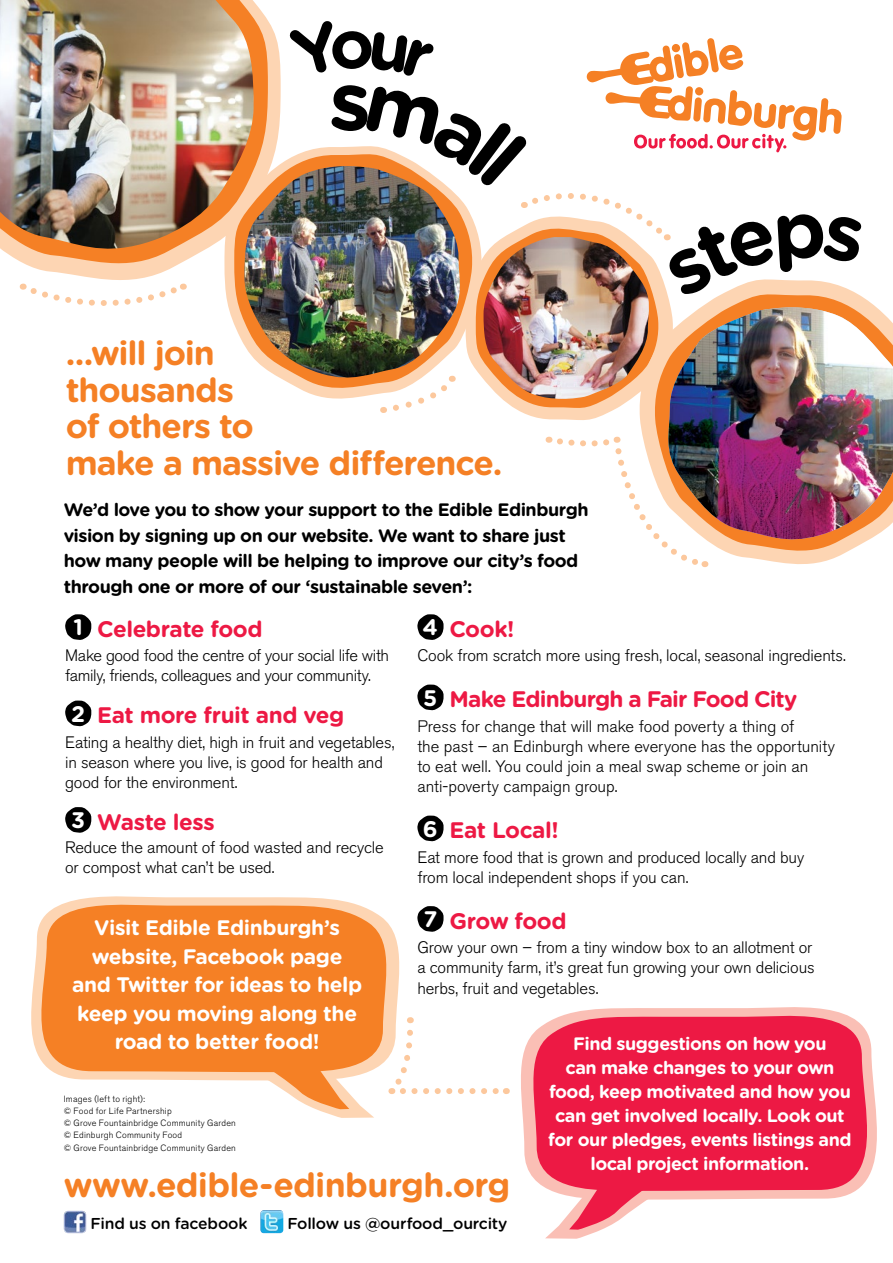
<style>
.page{position:relative;width:893px;height:1263px;background:#fff}
.page>*{position:absolute;margin:0;border:0;box-sizing:border-box;transform-origin:0 0}
.t1{font:700 33.75px/36.8px "Gotham Rounded";letter-spacing:-.03em;color:#f58025}
.t2{font:700 22.5px "Gotham Rounded";letter-spacing:-.025em;color:#ed1944}
.t3{font:700 21px/28.5px "Gotham Rounded";letter-spacing:-.02em;color:#fff;text-align:center}
.t4{font:700 18px/25.5px "Gotham Rounded";letter-spacing:-.03em;color:#000}
.t5{font:700 18px/24px "Gotham Rounded";letter-spacing:-.03em;color:#fff;text-align:center}
.t6{font:300 16.5px/20.2px "Akzidenz Grotesk BE";letter-spacing:-.01em;color:#000}
.t7{font:500 15.75px "Gotham Rounded";letter-spacing:-.015em;color:#000}
.t8{font:300 9px/12.3px "Akzidenz Grotesk BE";letter-spacing:.02em;color:#000}
.s1{color:#fff}
</style>
<div class="page">
<svg style="left:65px;top:614px;width:26px;height:26px"></svg>
<svg style="left:65px;top:700px;width:26px;height:27px"></svg>
<svg style="left:65px;top:807px;width:26px;height:26px"></svg>
<svg style="left:417px;top:614px;width:27px;height:26px"></svg>
<svg style="left:417px;top:684px;width:27px;height:27px"></svg>
<svg style="left:417px;top:815px;width:27px;height:27px"></svg>
<svg style="left:417px;top:906px;width:27px;height:26px"></svg>
<svg style="left:19px;top:21px;width:262px;height:269px"></svg>
<svg style="left:2px;top:2px;width:266px;height:272px"></svg>
<img style="left:0;top:0;width:254px;height:250px">
<svg style="left:224px;top:140px;width:57px;height:184px;background:#ecb089"></svg>
<svg style="left:234px;top:149px;width:55px;height:234px"></svg>
<img style="left:244px;top:166px;width:45px;height:213px">
<svg style="left:640px;top:425px;width:191px;height:142px"></svg>
<svg style="left:654px;top:297px;width:220px;height:262px;fill:#fdd5b3"></svg>
<img style="left:667px;top:307px;width:226px;height:234px">
<img style="left:64px;top:1211px;width:22px;height:22px">
<img style="left:260px;top:1210px;width:23px;height:23px">
<svg style="left:55px;top:939px;width:345px;height:142px;fill:#fdd5b3"></svg>
<svg style="left:31px;top:896px;width:365px;height:177px;background:#f68e3d"></svg>
<svg style="left:247px;top:1067px;width:127px;height:51px"></svg>
<svg style="left:387px;top:1017px;width:112px;height:77px"></svg>
<svg style="left:23px;top:281px;width:162px;height:25px"></svg>
<svg style="left:549px;top:434px;width:157px;height:133px"></svg>
<svg style="left:521px;top:1057px;width:334px;height:143px;fill:#fabfb5"></svg>
<svg style="left:523px;top:1007px;width:354px;height:184px;background:#ef3558"></svg>
<svg style="left:545px;top:1185px;width:123px;height:54px"></svg>
<img style="left:289px;top:38px;width:574px;height:387px">
<h1 class="t1" style="left:66px;top:333px;width:438px">...will join<br>thousands<br>of others to<br>make a massive difference.</h1>
<p class="t4" style="left:64px;top:496px;width:526px">We’d love you to show your support to the Edible Edinburgh vision by signing up on our website. We want to share just how many people will be helping to improve our city’s food through one or more of our ‘sustainable seven’:</p>
<h2 class="t2" style="left:73px;top:612px;width:191px"><span class="s1">1</span> Celebrate food</h2>
<p class="t6" style="left:65px;top:646px;width:325px">Make good food the centre of your social life with family, friends, colleagues and your community.</p>
<h2 class="t2" style="left:71px;top:698px;width:275px"><span class="s1">2</span> Eat more fruit and veg</h2>
<p class="t6" style="left:65px;top:732px;width:331px">Eating a healthy diet, high in fruit and vegetables, in season where you live, is good for health and good for the environment.</p>
<h2 class="t2" style="left:71px;top:805px;width:145px"><span class="s1">3</span> Waste less</h2>
<p class="t6" style="left:65px;top:838px;width:320px;line-height:19.5px">Reduce the amount of food wasted and recycle or compost what can’t be used.</p>
<h2 class="t2" style="left:423px;top:612px;width:93px"><span class="s1">4</span> Cook!</h2>
<p class="t6" style="left:417px;top:646px;width:430px">Cook from scratch more using fresh, local, seasonal ingredients.</p>
<h2 class="t2" style="left:423px;top:682px;width:375px"><span class="s1">5</span> Make Edinburgh a Fair Food City</h2>
<p class="t6" style="left:417px;top:716px;width:419px">Press for change that will make food poverty a thing of<br>the past – an Edinburgh where everyone has the opportunity to eat well. You could join a meal swap scheme or join an anti-poverty campaign group.</p>
<h2 class="t2" style="left:423px;top:813px;width:137px"><span class="s1">6</span> Eat Local!</h2>
<p class="t6" style="left:417px;top:847px;width:388px">Eat more food that is grown and produced locally and buy from local independent shops if you can.</p>
<h2 class="t2" style="left:423px;top:904px;width:145px"><span class="s1">7</span> Grow food</h2>
<p class="t6" style="left:417px;top:937px;width:399px">Grow your own – from a tiny window box to an allotment or a community farm, it’s great fun growing your own delicious herbs, fruit and vegetables.</p>
<p class="t3" style="left:72px;top:913px;width:292px">Visit Edible Edinburgh’s website, Facebook page and Twitter for ideas to help keep you moving along the road to better food!</p>
<p class="t5" style="left:548px;top:1030px;width:305px">Find suggestions on how you<br>can make changes to your own food, keep motivated and how you can get involved locally. Look out for our pledges, events listings and local project information.</p>
<p class="t8" style="left:64px;top:1092px;width:174px">Images (left to right):<br>© Food for Life Partnership<br>© Grove Fountainbridge Community Garden © Edinburgh Community Food<br>© Grove Fountainbridge Community Garden</p>
<h1 class="t1" style="left:64px;top:1165px;width:448px">www.edible-edinburgh.org</h1>
<p class="t7" style="left:90px;top:1212px;width:159px">Find us on facebook</p>
<p class="t7" style="left:287px;top:1212px;width:222px">Follow us @ourfood_ourcity</p>
</div>
